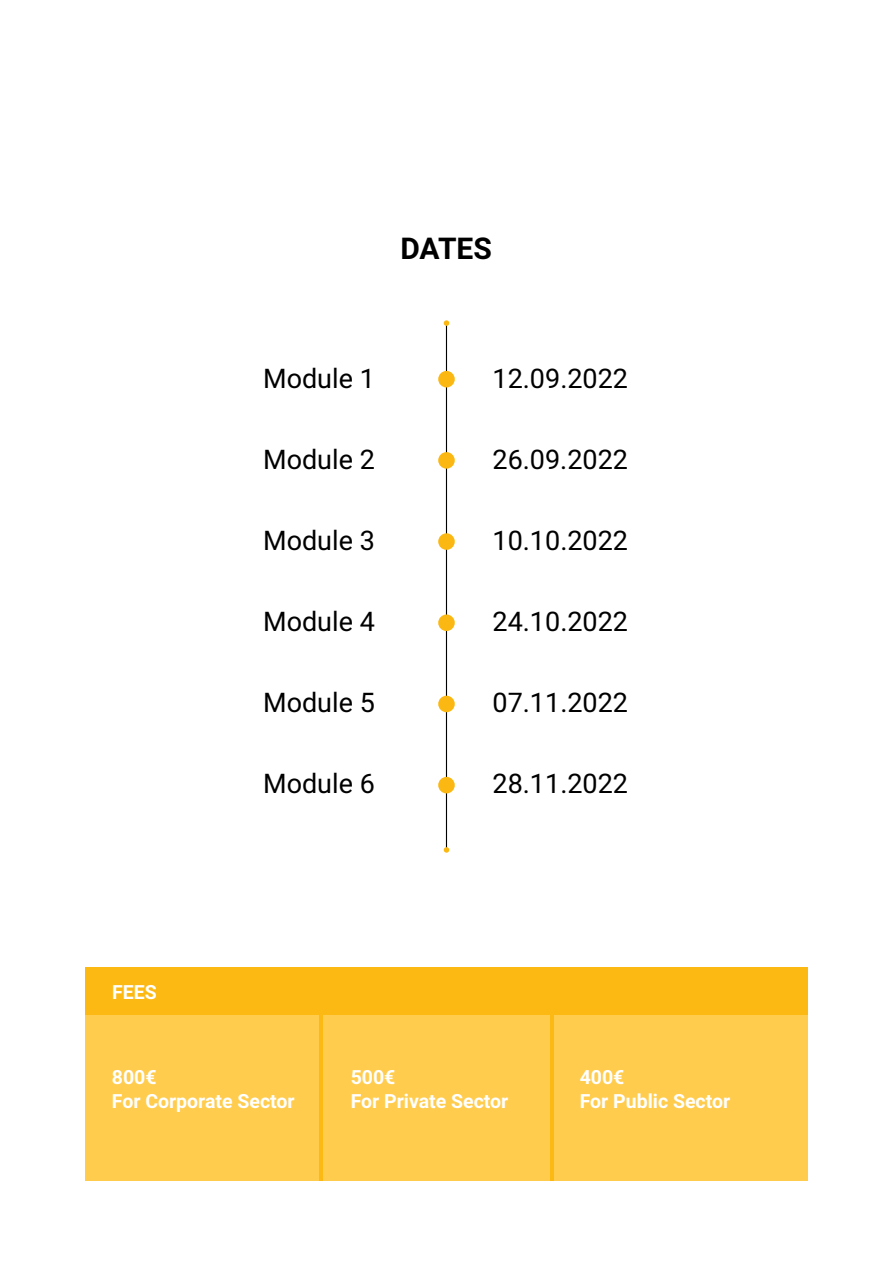
<style>
.page{position:relative;width:893px;height:1263px;background:#fff}
.page>*{position:absolute;margin:0;border:0;box-sizing:border-box;transform-origin:0 0}
.t1{font:700 30px "Roboto";letter-spacing:-.005em;color:#000}
.t2{font:27px "Roboto";color:#000}
.t3{font:700 19.5px/24px "Roboto";color:#fff}
</style>
<div class="page">
<div style="left:85px;top:998px;width:723px;height:182px;background:#ffcc4e"></div>
<hr style="left:446px;top:323px;width:1px;height:528px;background:#000">
<svg style="left:444px;top:320px;width:5px;height:6px"></svg>
<svg style="left:444px;top:847px;width:5px;height:6px"></svg>
<div style="left:438px;top:371px;width:17px;height:16px;background:#fcb812;border-radius:50%"></div>
<div style="left:438px;top:452px;width:17px;height:17px;background:#fcb812;border-radius:50%"></div>
<div style="left:438px;top:533px;width:17px;height:17px;background:#fcb812;border-radius:50%"></div>
<div style="left:438px;top:614px;width:17px;height:17px;background:#fcb812;border-radius:50%"></div>
<div style="left:438px;top:696px;width:17px;height:16px;background:#fcb812;border-radius:50%"></div>
<div style="left:438px;top:777px;width:17px;height:16px;background:#fcb812;border-radius:50%"></div>
<div style="left:85px;top:967px;width:723px;height:48px;background:#fdb913"></div>
<hr style="left:319px;top:996px;width:4px;height:184px;background:#fdb913">
<hr style="left:550px;top:996px;width:4px;height:184px;background:#fdb913">
<p class="t1" style="left:400px;top:227px;width:93px">DATES</p>
<p class="t2" style="left:263px;top:359px;width:113px">Module 1</p>
<p class="t2" style="left:492px;top:359px;width:137px">12.09.2022</p>
<p class="t2" style="left:263px;top:440px;width:113px">Module 2</p>
<p class="t2" style="left:492px;top:440px;width:137px">26.09.2022</p>
<p class="t2" style="left:263px;top:521px;width:113px">Module 3</p>
<p class="t2" style="left:492px;top:521px;width:137px">10.10.2022</p>
<p class="t2" style="left:263px;top:602px;width:113px">Module 4</p>
<p class="t2" style="left:492px;top:602px;width:137px">24.10.2022</p>
<p class="t2" style="left:263px;top:683px;width:113px">Module 5</p>
<p class="t2" style="left:492px;top:683px;width:137px">07.11.2022</p>
<p class="t3" style="left:112px;top:979px;width:46px">FEES</p>
<p class="t2" style="left:263px;top:764px;width:113px">Module 6</p>
<p class="t2" style="left:492px;top:764px;width:137px">28.11.2022</p>
<p class="t3" style="left:112px;top:1065px;width:184px">800€<br>For Corporate Sector</p>
<p class="t3" style="left:351px;top:1065px;width:159px">500€<br>For Private Sector</p>
<p class="t3" style="left:580px;top:1065px;width:152px">400€<br>For Public Sector</p>
</div>
